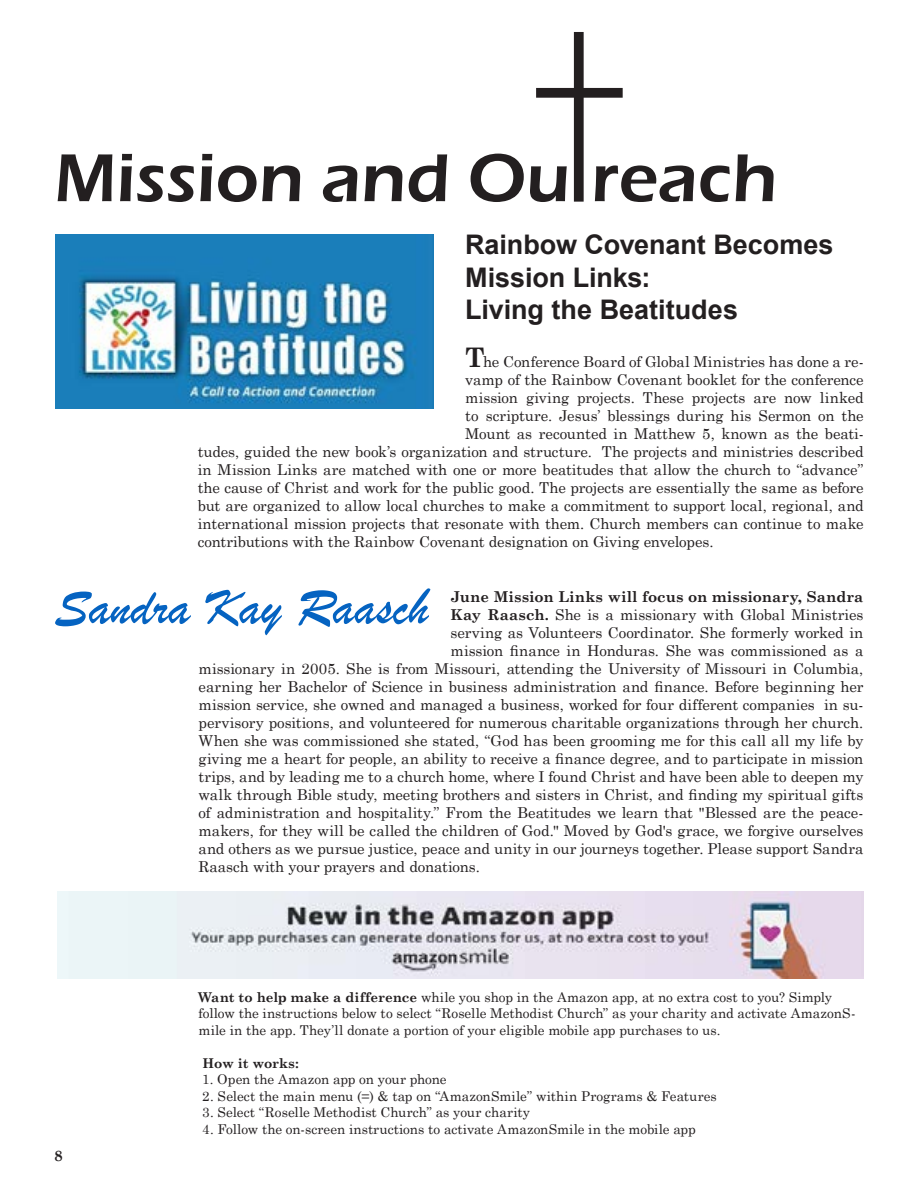
<style>
.page{position:relative;width:918px;height:1188px;background:#fff}
.page>*{position:absolute;margin:0;border:0;box-sizing:border-box;transform-origin:0 0}
.t1{font:600 70.2px "Eras ITC";color:#231f20}
.t2{font:54px "Brush Script";letter-spacing:-.005em;color:#0563c1}
.t3{font:700 27px/32.4px "Arial";color:#231f20}
.t4{font:15px "Century Schoolbook";letter-spacing:-.005em;color:#231f20}
.t5{font:700 15px "Century Schoolbook";letter-spacing:.005em;color:#231f20}
.t6{font:13.5px/16.5px "Century Schoolbook";color:#231f20}
.t7{font:700 13.5px "Century Schoolbook";letter-spacing:-.01em;color:#231f20}
.s1{font-weight:700;font-size:27px}
.s2{font-weight:700}
</style>
<div class="page">
<div style="left:574px;top:32px;width:10px;height:170px;background:#231f20"></div>
<div style="left:536px;top:88px;width:87px;height:10px;background:#231f20"></div>
<img style="left:56px;top:235px;width:378px;height:174px">
<img style="left:58px;top:892px;width:806px;height:87px">
<h1 class="t1" style="left:54px;top:138px;width:724px">Mission and Ou reach</h1>
<h3 class="t3" style="left:465px;top:229px;width:370px">Rainbow Covenant Becomes<br>Mission Links:<br>Living the Beatitudes</h3>
<p class="t4" style="left:465px;top:349px;width:400px"><span class="s1">T</span>he Conference Board of Global Ministries has done a re-</p>
<p class="t4" style="left:465px;top:367px;width:400px">vamp of the Rainbow Covenant booklet for the conference</p>
<p class="t4" style="left:465px;top:385px;width:400px">mission giving projects. These projects are now linked</p>
<p class="t4" style="left:465px;top:403px;width:400px">to scripture. Jesus’ blessings during his Sermon on the</p>
<p class="t4" style="left:465px;top:421px;width:400px">Mount as recounted in Matthew 5, known as the beati-</p>
<p class="t4" style="left:198px;top:439px;width:667px">tudes, guided the new book’s organization and structure. The projects and ministries described</p>
<p class="t4" style="left:198px;top:457px;width:667px">in Mission Links are matched with one or more beatitudes that allow the church to “advance”</p>
<p class="t4" style="left:198px;top:475px;width:667px">the cause of Christ and work for the public good. The projects are essentially the same as before</p>
<p class="t4" style="left:198px;top:493px;width:668px">but are organized to allow local churches to make a commitment to support local, regional, and</p>
<p class="t4" style="left:198px;top:511px;width:668px">international mission projects that resonate with them. Church members can continue to make</p>
<p class="t4" style="left:198px;top:529px;width:517px">contributions with the Rainbow Covenant designation on Giving envelopes.</p>
<h2 class="t2" style="left:55px;top:574px;width:375px">Sandra Kay Raasch</h2>
<p class="t5" style="left:451px;top:585px;width:414px">June Mission Links will focus on missionary, Sandra</p>
<p class="t4" style="left:451px;top:602px;width:414px"><span class="s2">Kay Raasch.</span> She is a missionary with Global Ministries</p>
<p class="t4" style="left:451px;top:620px;width:414px">serving as Volunteers Coordinator. She formerly worked in</p>
<p class="t4" style="left:451px;top:638px;width:414px">mission finance in Honduras. She was commissioned as a</p>
<p class="t4" style="left:199px;top:656px;width:666px">missionary in 2005. She is from Missouri, attending the University of Missouri in Columbia,</p>
<p class="t4" style="left:199px;top:674px;width:666px">earning her Bachelor of Science in business administration and finance. Before beginning her</p>
<p class="t4" style="left:199px;top:692px;width:666px">mission service, she owned and managed a business, worked for four different companies in su-</p>
<p class="t4" style="left:199px;top:710px;width:666px">pervisory positions, and volunteered for numerous charitable organizations through her church.</p>
<p class="t4" style="left:199px;top:728px;width:666px">When she was commissioned she stated, “God has been grooming me for this call all my life by</p>
<p class="t4" style="left:199px;top:746px;width:666px">giving me a heart for people, an ability to receive a finance degree, and to participate in mission</p>
<p class="t4" style="left:199px;top:764px;width:666px">trips, and by leading me to a church home, where I found Christ and have been able to deepen my</p>
<p class="t4" style="left:199px;top:782px;width:666px">walk through Bible study, meeting brothers and sisters in Christ, and finding my spiritual gifts</p>
<p class="t4" style="left:199px;top:800px;width:666px">of administration and hospitality.” From the Beatitudes we learn that "Blessed are the peace-</p>
<p class="t4" style="left:199px;top:818px;width:666px">makers, for they will be called the children of God." Moved by God's grace, we forgive ourselves</p>
<p class="t4" style="left:199px;top:836px;width:666px">and others as we pursue justice, peace and unity in our journeys together. Please support Sandra</p>
<p class="t4" style="left:199px;top:854px;width:283px">Raasch with your prayers and donations.</p>
<p class="t5" style="left:54px;top:1144px;width:10px">8</p>
<p class="t6" style="left:199px;top:988px;width:659px"><span class="s2">Want to help make a difference</span> while you shop in the Amazon app, at no extra cost to you? Simply follow the instructions below to select “Roselle Methodist Church” as your charity and activate AmazonS&shy;mile in the app. They’ll donate a portion of your eligible mobile app purchases to us.</p>
<p class="t7" style="left:202px;top:1053px;width:98px">How it works:</p>
<p class="t6" style="left:202px;top:1070px;width:246px">1. Open the Amazon app on your phone</p>
<p class="t6" style="left:202px;top:1087px;width:516px">2. Select the main menu (=) &amp; tap on “AmazonSmile” within Programs &amp; Features</p>
<p class="t6" style="left:202px;top:1103px;width:329px">3. Select “Roselle Methodist Church” as your charity</p>
<p class="t6" style="left:202px;top:1120px;width:495px">4. Follow the on-screen instructions to activate AmazonSmile in the mobile app</p>
</div>
